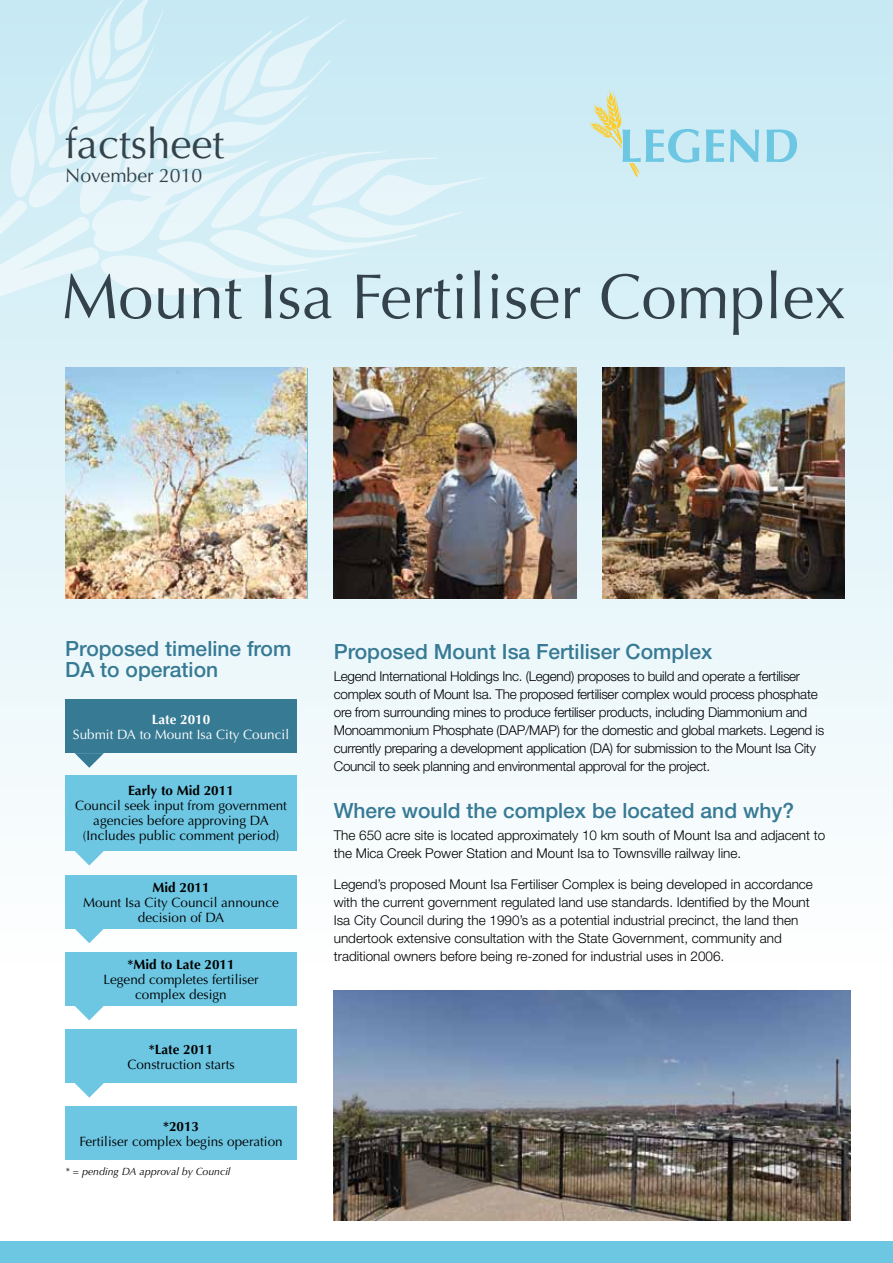
<style>
.page{position:relative;width:893px;height:1263px;background:#fff}
.page>*{position:absolute;margin:0;border:0;box-sizing:border-box;transform-origin:0 0}
.t1{font:63.45px "Optima LT Std";color:#34434b}
.t2{font:42px "Optima LT Std";color:#34434b}
.t3{font:500 21px/21px "Helvetica Neue LT Std";color:#377a94}
.t4{font:19.5px "Optima LT Std";color:#34434b}
.t5{font:300 13.5px/18px "Helvetica Neue LT Std";color:#000}
.t6{font:300 13.5px/18px "Helvetica Neue LT Std";letter-spacing:-.02em;color:#000}
.t7{font:13.5px/15px "Optima LT Std";color:#000;text-align:center}
.t8{font:700 13.5px "Optima LT Std";color:#000}
.t9{font:13.5px "Optima LT Std";color:#fff}
.t10{font:700 13.5px "Optima LT Std";color:#fff}
.t11{font:italic 10.5px "Optima LT Std";color:#000}
</style>
<div class="page">
<div style="left:0;top:0;width:893px;height:967px;background:linear-gradient(to bottom,#c6e9f3,#fdfdfd)"></div>
<svg style="left:0;top:0;width:489px;height:302px;background:#d6eff6"></svg>
<img style="left:334px;top:990px;width:516px;height:230px">
<div style="left:0;top:1242px;width:893px;height:21px;background:#6dc7e3"></div>
<svg style="left:706px;top:129px;width:18px;height:33px"></svg>
<svg style="left:730px;top:129px;width:29px;height:33px"></svg>
<svg style="left:766px;top:129px;width:31px;height:33px"></svg>
<svg style="left:588px;top:88px;width:111px;height:89px;background:#c6e6e6"></svg>
<div style="left:65px;top:699px;width:232px;height:54px;background:#377a94"></div>
<svg style="left:75px;top:753px;width:29px;height:15px"></svg>
<div style="left:65px;top:775px;width:232px;height:75px;background:#6dc7e3"></div>
<div style="left:65px;top:952px;width:232px;height:54px;background:#6dc7e3"></div>
<div style="left:65px;top:1029px;width:232px;height:54px;background:#6dc7e3"></div>
<div style="left:65px;top:1106px;width:232px;height:54px;background:#6dc7e3"></div>
<div style="left:65px;top:875px;width:232px;height:53px;background:#6dc7e3"></div>
<svg style="left:75px;top:851px;width:29px;height:14px"></svg>
<svg style="left:75px;top:1006px;width:29px;height:14px"></svg>
<svg style="left:75px;top:1083px;width:29px;height:15px"></svg>
<svg style="left:75px;top:928px;width:29px;height:15px"></svg>
<img style="left:65px;top:368px;width:242px;height:230px">
<img style="left:334px;top:368px;width:242px;height:230px">
<img style="left:602px;top:368px;width:243px;height:230px">
<h2 class="t2" style="left:65px;top:119px;width:160px">factsheet</h2>
<h3 class="t4" style="left:65px;top:164px;width:139px">November 2010</h3>
<h1 class="t1" style="left:62px;top:260px;width:786px">Mount Isa Fertiliser Complex</h1>
<h3 class="t3" style="left:65px;top:637px;width:228px">Proposed timeline from<br>DA to operation</h3>
<p class="t10" style="left:152px;top:711px;width:60px">Late 2010</p>
<p class="t9" style="left:73px;top:726px;width:218px">Submit DA to Mount Isa City Council</p>
<p class="t8" style="left:128px;top:782px;width:107px">Early to Mid 2011</p>
<p class="t7" style="left:75px;top:798px;width:214px">Council seek input from government agencies before approving DA (Includes public comment period)</p>
<p class="t8" style="left:152px;top:879px;width:59px">Mid 2011</p>
<p class="t7" style="left:83px;top:895px;width:197px">Mount Isa City Council announce decision of DA</p>
<p class="t8" style="left:127px;top:956px;width:109px">*Mid to Late 2011</p>
<p class="t7" style="left:103px;top:972px;width:157px">Legend completes fertiliser complex design</p>
<p class="t8" style="left:149px;top:1041px;width:66px">*Late 2011</p>
<p class="t7" style="left:127px;top:1057px;width:109px">Construction starts</p>
<p class="t8" style="left:163px;top:1118px;width:38px">*2013</p>
<p class="t7" style="left:79px;top:1134px;width:205px">Fertiliser complex begins operation</p>
<p class="t11" style="left:65px;top:1165px;width:167px">* = pending DA approval by Council</p>
<h3 class="t3" style="left:334px;top:641px;width:380px">Proposed Mount Isa Fertiliser Complex</h3>
<p class="t6" style="left:334px;top:667px;width:492px">Legend International Holdings Inc. (Legend) proposes to build and operate a fertiliser complex south of Mount Isa. The proposed fertiliser complex would process phosphate ore from surrounding mines to produce fertiliser products, including Diammonium and Monoammonium Phosphate (DAP/MAP) for the domestic and global markets. Legend is currently preparing a development application (DA) for submission to the Mount Isa City Council to seek planning and environmental approval for the project.</p>
<h3 class="t3" style="left:334px;top:799px;width:462px">Where would the complex be located and why?</h3>
<p class="t5" style="left:334px;top:826px;width:493px">The 650 acre site is located approximately 10 km south of Mount Isa and adjacent to the Mica Creek Power Station and Mount Isa to Townsville railway line.</p>
<p class="t5" style="left:334px;top:875px;width:481px">Legend’s proposed Mount Isa Fertiliser Complex is being developed in accordance with the current government regulated land use standards. Identified by the Mount Isa City Council during the 1990’s as a potential industrial precinct, the land then undertook extensive consultation with the State Government, community and traditional owners before being re-zoned for industrial uses in 2006.</p>
</div>
